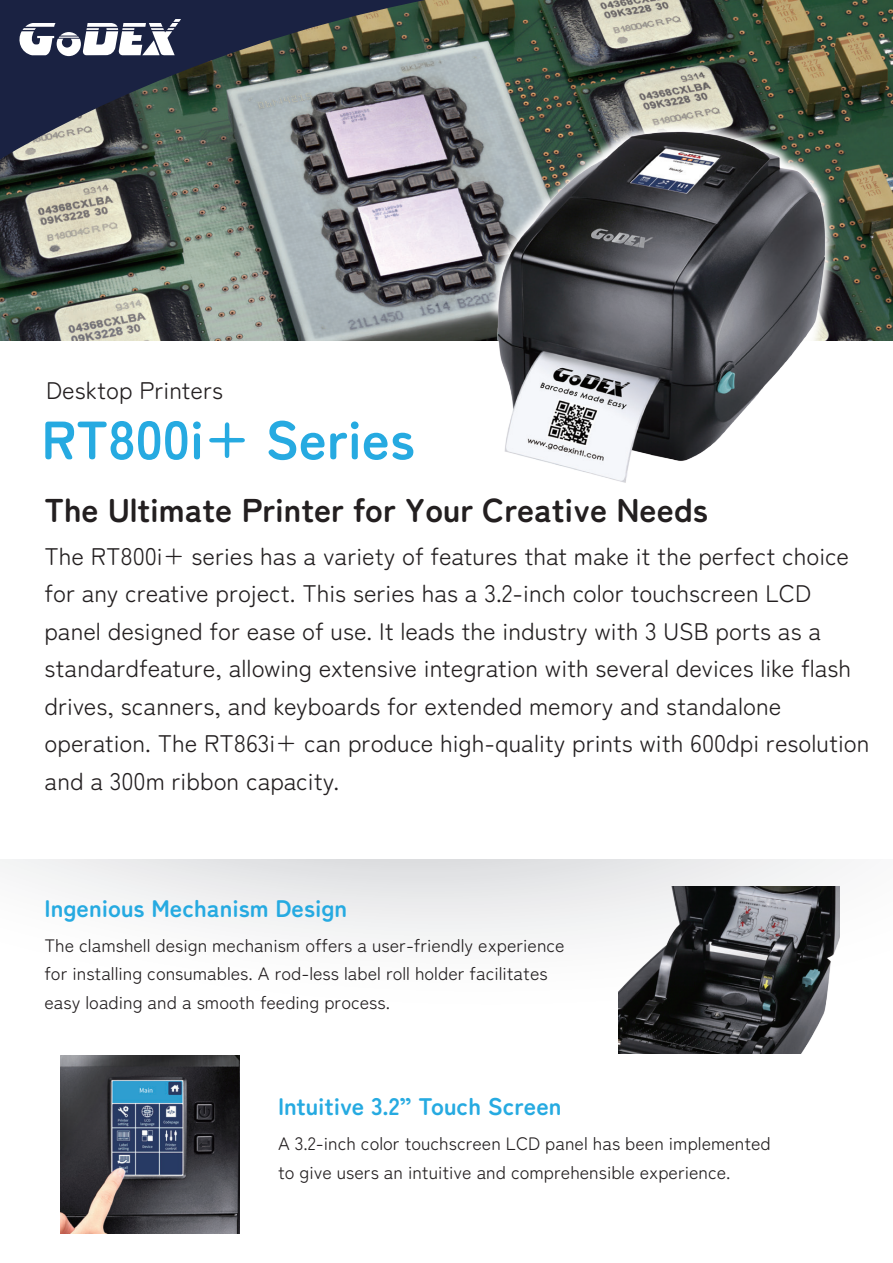
<style>
.page{position:relative;width:893px;height:1263px;background:#fff}
.page>*{position:absolute;margin:0;border:0;box-sizing:border-box;transform-origin:0 0}
.t1{font:700 54px "Zen Maru Gothic";color:#26aae1}
.t2{font:700 33px "Zen Maru Gothic";color:#231f20}
.t3{font:24px/37.5px "Zen Maru Gothic";color:#231f20}
.t4{font:700 24px "Zen Maru Gothic";color:#26aae1}
.t5{font:18px/28.5px "Zen Maru Gothic";color:#231f20}
</style>
<div class="page">
<div style="left:0;top:860px;width:893px;height:212px;background:linear-gradient(to bottom,#ecedee,#fff)"></div>
<img style="left:0;top:0;width:893px;height:340px">
<svg style="left:0;top:0;width:425px;height:160px;background:#545b63"></svg>
<svg style="left:16px;top:19px;width:165px;height:37px"></svg>
<img style="left:440px;top:73px;width:443px;height:268px">
<img style="left:470px;top:115px;width:383px;height:368px">
<img style="left:618px;top:886px;width:222px;height:167px">
<img style="left:61px;top:1055px;width:179px;height:179px">
<p class="t3" style="left:46px;top:371px;width:179px">Desktop Printers</p>
<h1 class="t1" style="left:41px;top:406px;width:375px">RT800i+ Series</h1>
<h2 class="t2" style="left:44px;top:489px;width:665px">The Ultimate Printer for Your Creative Needs</h2>
<p class="t3" style="left:44px;top:537px;width:826px">The RT800i+ series has a variety of features that make it the perfect choice for any creative project. This series has a 3.2-inch color touchscreen LCD panel designed for ease of use. It leads the industry with 3 USB ports as a standardfeature, allowing extensive integration with several devices like flash drives, scanners, and keyboards for extended memory and standalone operation. The RT863i+ can produce high-quality prints with 600dpi resolution and a 300m ribbon capacity.</p>
<p class="t4" style="left:44px;top:893px;width:304px">Ingenious Mechanism Design</p>
<p class="t5" style="left:44px;top:931px;width:522px">The clamshell design mechanism offers a user-friendly experience for installing consumables. A rod-less label roll holder facilitates easy loading and a smooth feeding process.</p>
<p class="t4" style="left:278px;top:1091px;width:285px">Intuitive 3.2” Touch Screen</p>
<p class="t5" style="left:278px;top:1129px;width:494px">A 3.2-inch color touchscreen LCD panel has been implemented to give users an intuitive and comprehensible experience.</p>
</div>
